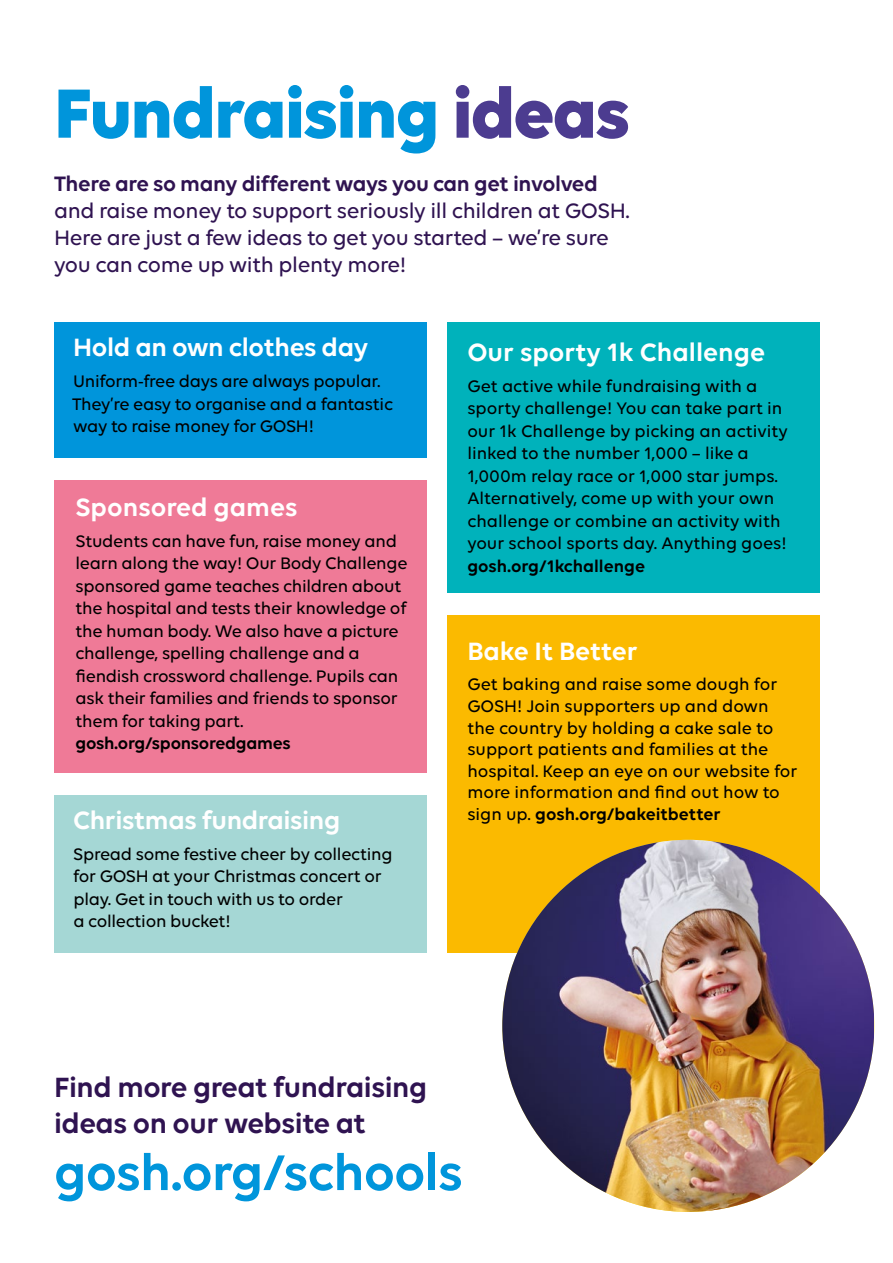
<style>
.page{position:relative;width:893px;height:1263px;background:#fff}
.page>*{position:absolute;margin:0;border:0;box-sizing:border-box;transform-origin:0 0}
.t1{font:700 75px "GOSH Brave";letter-spacing:-.025em;color:#0095db}
.t2{font:600 54px "GOSH Brave";letter-spacing:-.015em;color:#0095db}
.t3{font:600 30px/36px "GOSH Brave";letter-spacing:-.015em;color:#2f1351}
.t4{font:600 27px "GOSH Brave";letter-spacing:-.015em;color:#fff}
.t5{font:500 22.5px/27px "GOSH Brave";letter-spacing:-.015em;color:#2f1351}
.t6{font:600 22.5px "GOSH Brave";letter-spacing:-.015em;color:#2f1351}
.t7{font:500 18px/22.5px "GOSH Brave";letter-spacing:-.015em;color:#000}
.t8{font:600 18px "GOSH Brave";letter-spacing:-.015em;color:#000}
.s1{color:#4c3c90}
.s2{font-weight:600}
</style>
<div class="page">
<div style="left:54px;top:480px;width:372px;height:292px;background:#ef7a97"></div>
<div style="left:54px;top:322px;width:372px;height:135px;background:#0095db"></div>
<div style="left:54px;top:795px;width:372px;height:157px;background:#a5d7d5"></div>
<div style="left:447px;top:615px;width:372px;height:337px;background:#fbba00"></div>
<div style="left:447px;top:322px;width:372px;height:270px;background:#00b2bb"></div>
<img style="left:502px;top:840px;width:372px;height:372px;border-radius:183px">
<h1 class="t1" style="left:54px;top:68px;width:578px">Fundraising <span class="s1">ideas</span></h1>
<p class="t6" style="left:54px;top:170px;width:545px">There are so many different ways you can get involved</p>
<p class="t5" style="left:54px;top:196px;width:577px">and raise money to support seriously ill children at GOSH.<br>Here are just a few ideas to get you started – we’re sure you can come up with plenty more!</p>
<h3 class="t4" style="left:73px;top:331px;width:297px">Hold an own clothes day</h3>
<p class="t7" style="left:72px;top:369px;width:322px">Uniform-free days are always popular.<br>They’re easy to organise and a fantastic way to raise money for GOSH!</p>
<h3 class="t4" style="left:75px;top:491px;width:223px">Sponsored games</h3>
<p class="t7" style="left:75px;top:529px;width:334px">Students can have fun, raise money and learn along the way! Our Body Challenge sponsored game teaches children about the hospital and tests their knowledge of the human body. We also have a picture challenge, spelling challenge and a fiendish crossword challenge. Pupils can ask their families and friends to sponsor them for taking part.</p>
<p class="t8" style="left:75px;top:733px;width:217px">gosh.org/sponsoredgames</p>
<h3 class="t4" style="left:73px;top:804px;width:269px">Christmas fundraising</h3>
<p class="t7" style="left:73px;top:842px;width:321px">Spread some festive cheer by collecting for GOSH at your Christmas concert or play. Get in touch with us to order<br>a collection bucket!</p>
<h3 class="t4" style="left:467px;top:336px;width:299px">Our sporty 1k Challenge</h3>
<p class="t7" style="left:467px;top:374px;width:322px">Get active while fundraising with a sporty challenge! You can take part in our 1k Challenge by picking an activity linked to the number 1,000 – like a 1,000m relay race or 1,000 star jumps.<br>Alternatively, come up with your own challenge or combine an activity with your school sports day. Anything goes!</p>
<p class="t8" style="left:467px;top:555px;width:179px">gosh.org/1kchallenge</p>
<h3 class="t4" style="left:467px;top:636px;width:172px">Bake It Better</h3>
<p class="t7" style="left:467px;top:673px;width:332px;line-height:21.6px">Get baking and raise some dough for GOSH! Join supporters up and down the country by holding a cake sale to support patients and families at the hospital. Keep an eye on our website for more information and find out how to sign up. <span class="s2">gosh.org/bakeitbetter</span></p>
<h3 class="t3" style="left:54px;top:1068px;width:375px">Find more great fundraising ideas on our website at</h3>
<h2 class="t2" style="left:54px;top:1140px;width:410px">gosh.org/schools</h2>
</div>
